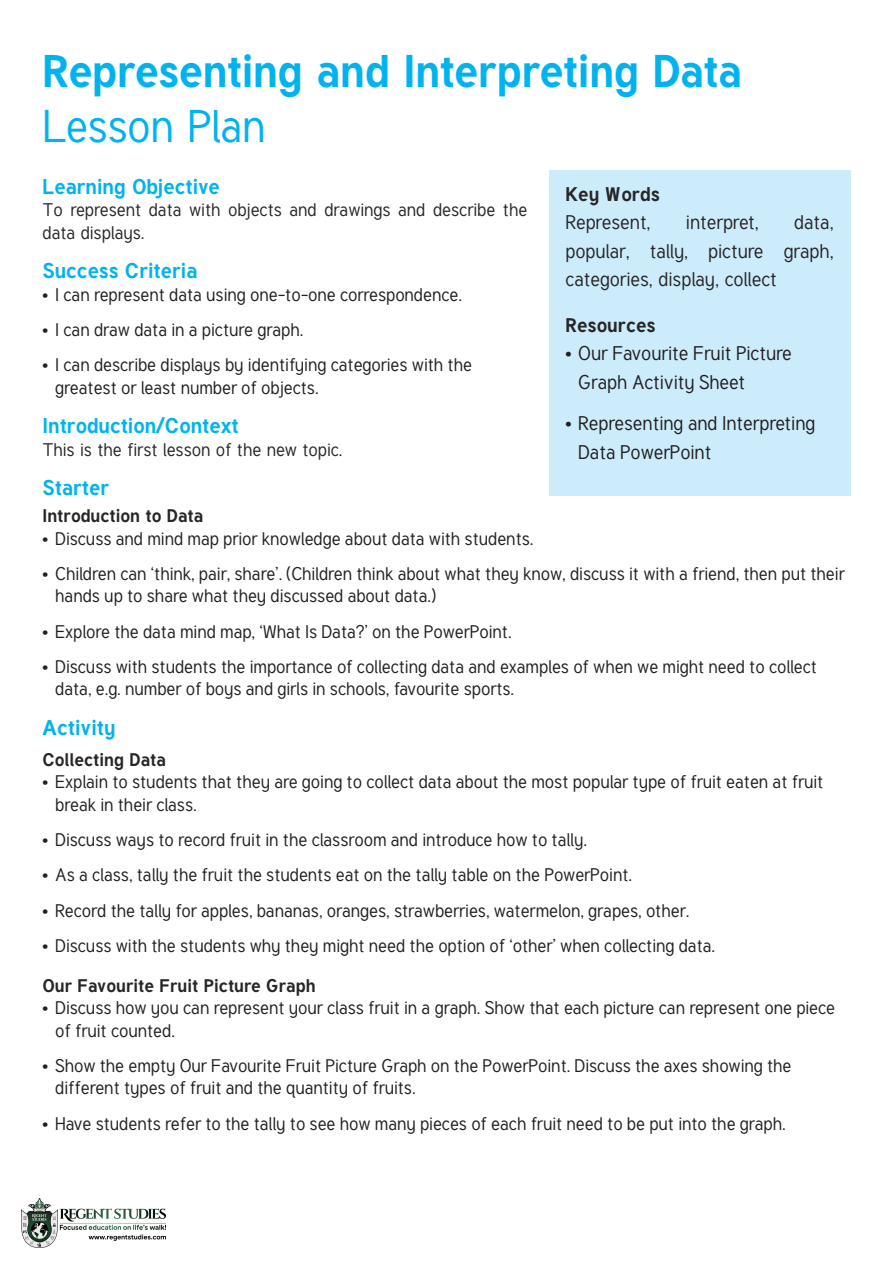
<style>
.page{position:relative;width:893px;height:1263px;background:#fff}
.page>*{position:absolute;margin:0;border:0;box-sizing:border-box;transform-origin:0 0}
.Heading_1{font:700 45.15px/54.2px "Tuffy";letter-spacing:-.01em;color:#00b3ef}
.Heading_3{font:700 21px "Tuffy";color:#00b3ef}
.t1{font:19.5px/28.5px "Tuffy";color:#231f20}
.Adult_Body_Copy{font:19.5px/28.5px "Tuffy";color:#282526;text-align:justify}
.Heading_4{font:700 19.5px "Tuffy";color:#282526}
.t2{font:18px/22.5px "Tuffy";color:#231f20}
.Adult_Body_Copy-2{font:18px/22.5px "Tuffy";color:#282526}
.Heading_4-2{font:700 18px "Tuffy";color:#282526}
.s1{font-weight:400}
</style>
<div class="page">
<div style="left:549px;top:170px;width:301px;height:325px;background:#ccecfb"></div>
<img style="left:22px;top:1199px;width:143px;height:49px">
<p class="Heading_1" style="left:43px;top:42px;width:701px">Representing and Interpreting Data<br><span class="s1">Lesson Plan</span></p>
<p class="Heading_3" style="left:43px;top:170px;width:179px">Learning Objective</p>
<p class="Adult_Body_Copy-2" style="left:43px;top:199px;width:486px">To represent data with objects and drawings and describe the data displays.</p>
<p class="Heading_3" style="left:43px;top:254px;width:156px">Success Criteria</p>
<p class="t2" style="left:43px;top:284px;width:421px">• I can represent data using one-to-one correspondence.</p>
<p class="t2" style="left:43px;top:319px;width:262px">• I can draw data in a picture graph.</p>
<p class="t2" style="left:55px;top:354px;width:418px;text-indent:-13px">• I can describe displays by identifying categories with the greatest or least number of objects.</p>
<p class="Heading_3" style="left:43px;top:409px;width:198px">Introduction/Context</p>
<p class="Adult_Body_Copy-2" style="left:43px;top:439px;width:301px">This is the first lesson of the new topic.</p>
<p class="Heading_3" style="left:43px;top:471px;width:68px">Starter</p>
<p class="Heading_4-2" style="left:43px;top:502px;width:162px">Introduction to Data</p>
<p class="t2" style="left:43px;top:527px;width:492px">• Discuss and mind map prior knowledge about data with students.</p>
<p class="t2" style="left:55px;top:563px;width:791px;text-indent:-13px">• Children can ‘think, pair, share’. (Children think about what they know, discuss it with a friend, then put their hands up to share what they discussed about data.)</p>
<p class="t2" style="left:43px;top:620px;width:471px">• Explore the data mind map, ‘What Is Data?’ on the PowerPoint.</p>
<p class="t2" style="left:55px;top:656px;width:763px;text-indent:-13px">• Discuss with students the importance of collecting data and examples of when we might need to collect data, e.g. number of boys and girls in schools, favourite sports.</p>
<p class="Heading_3" style="left:43px;top:711px;width:74px">Activity</p>
<p class="Heading_4-2" style="left:43px;top:745px;width:125px">Collecting Data</p>
<p class="t2" style="left:55px;top:771px;width:770px;text-indent:-13px">• Explain to students that they are going to collect data about the most popular type of fruit eaten at fruit break in their class.</p>
<p class="t2" style="left:43px;top:829px;width:546px">• Discuss ways to record fruit in the classroom and introduce how to tally.</p>
<p class="t2" style="left:43px;top:864px;width:591px">• As a class, tally the fruit the students eat on the tally table on the PowerPoint.</p>
<p class="t2" style="left:43px;top:899px;width:648px">• Record the tally for apples, bananas, oranges, strawberries, watermelon, grapes, other.</p>
<p class="t2" style="left:43px;top:935px;width:674px">• Discuss with the students why they might need the option of ‘other’ when collecting data.</p>
<p class="Heading_4-2" style="left:43px;top:971px;width:275px">Our Favourite Fruit Picture Graph</p>
<p class="t2" style="left:55px;top:997px;width:781px;text-indent:-13px">• Discuss how you can represent your class fruit in a graph. Show that each picture can represent one piece of fruit counted.</p>
<p class="t2" style="left:55px;top:1054px;width:738px;text-indent:-13px">• Show the empty Our Favourite Fruit Picture Graph on the PowerPoint. Discuss the axes showing the different types of fruit and the quantity of fruits.</p>
<p class="t2" style="left:43px;top:1112px;width:745px">• Have students refer to the tally to see how many pieces of each fruit need to be put into the graph.</p>
<p class="Heading_4" style="left:566px;top:179px;width:96px">Key Words</p>
<p class="Adult_Body_Copy" style="left:566px;top:209px;width:86px">Represent,</p>
<p class="Adult_Body_Copy" style="left:686px;top:209px;width:74px">interpret,</p>
<p class="Adult_Body_Copy" style="left:566px;top:209px;width:269px;text-indent:229px">data, popular, tally, picture graph, categories, display, collect</p>
<p class="Heading_4" style="left:566px;top:310px;width:91px">Resources</p>
<p class="t1" style="left:578px;top:340px;width:215px;text-indent:-13px">• Our Favourite Fruit Picture<br>Graph Activity Sheet</p>
<p class="t1" style="left:578px;top:409px;width:238px;text-indent:-13px">• Representing and Interpreting<br>Data PowerPoint</p>
</div>
